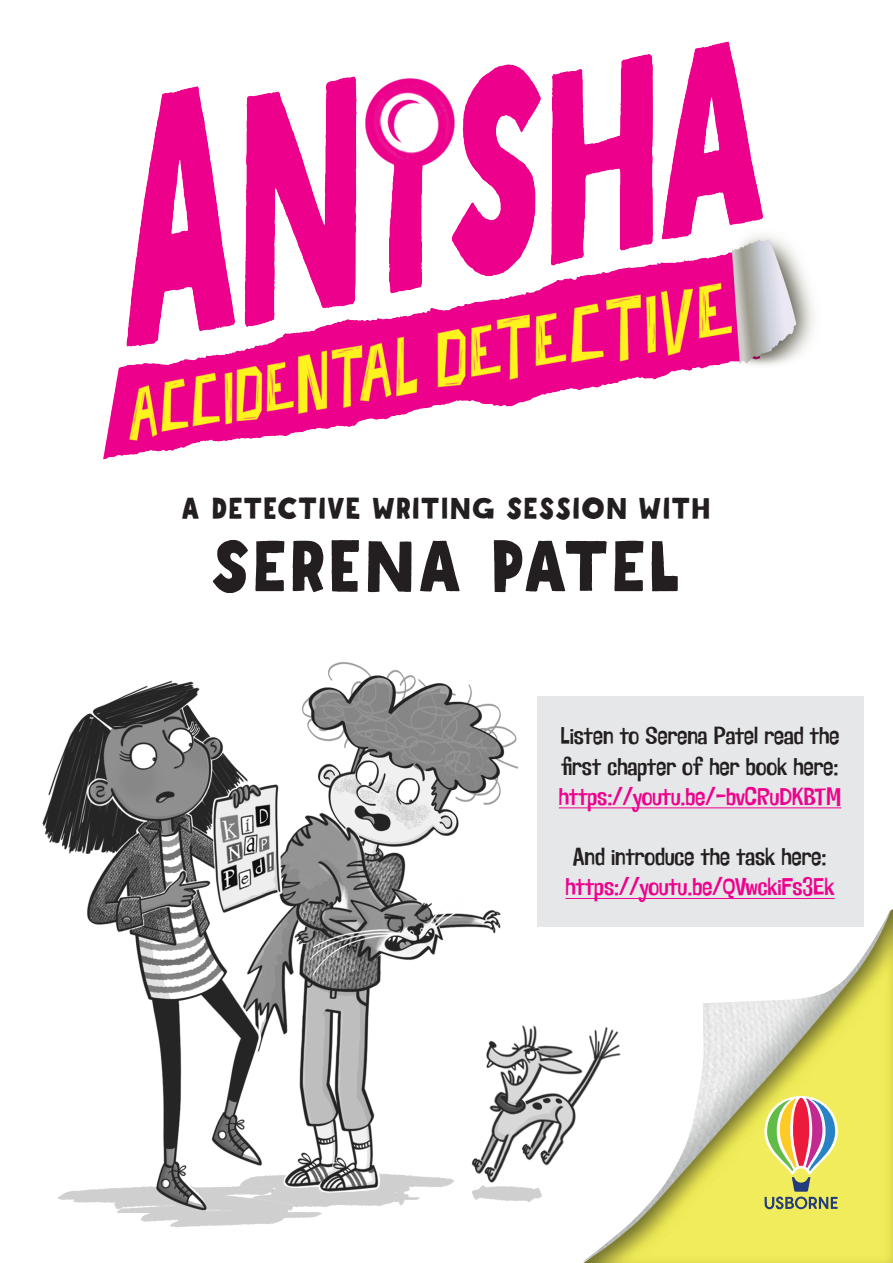
<style>
.page{position:relative;width:893px;height:1263px;background:#fff}
.page>*{position:absolute;margin:0;border:0;box-sizing:border-box;transform-origin:0 0}
.Heading{font:72px "Mrs Lollipop";color:#231f20}
.Heading-2{font:30px "Mrs Lollipop";color:#231f20}
.t1{font:25.2px/30.2px "Hen House AOE";color:#ed028c;text-align:center}
.t2{font:25.2px/30.2px "Hen House AOE";color:#231f20}
.s1{color:#231f20}
</style>
<div class="page">
<img style="left:42px;top:41px;width:851px;height:1222px">
<hr style="left:559px;top:808px;width:282px;height:1px;background:#ed028c">
<hr style="left:565px;top:898px;width:269px;height:1px;background:#ed028c">
<p class="Heading-2" style="left:181px;top:489px;width:532px">A DETECTIVE WRITING SESSION WITH</p>
<p class="Heading" style="left:211px;top:520px;width:473px">SERENA PATEL</p>
<p class="t2" style="left:561px;top:722px;width:280px">Listen to Serena Patel read the first chapter of her book here:</p>
<p class="t1" style="left:559px;top:783px;width:284px">https://youtu.be/-bvCRuDKBTM</p>
<p class="t1" style="left:565px;top:843px;width:270px"><span class="s1">And introduce the task here: </span>https://youtu.be/QVwckiFs3Ek</p>
</div>
